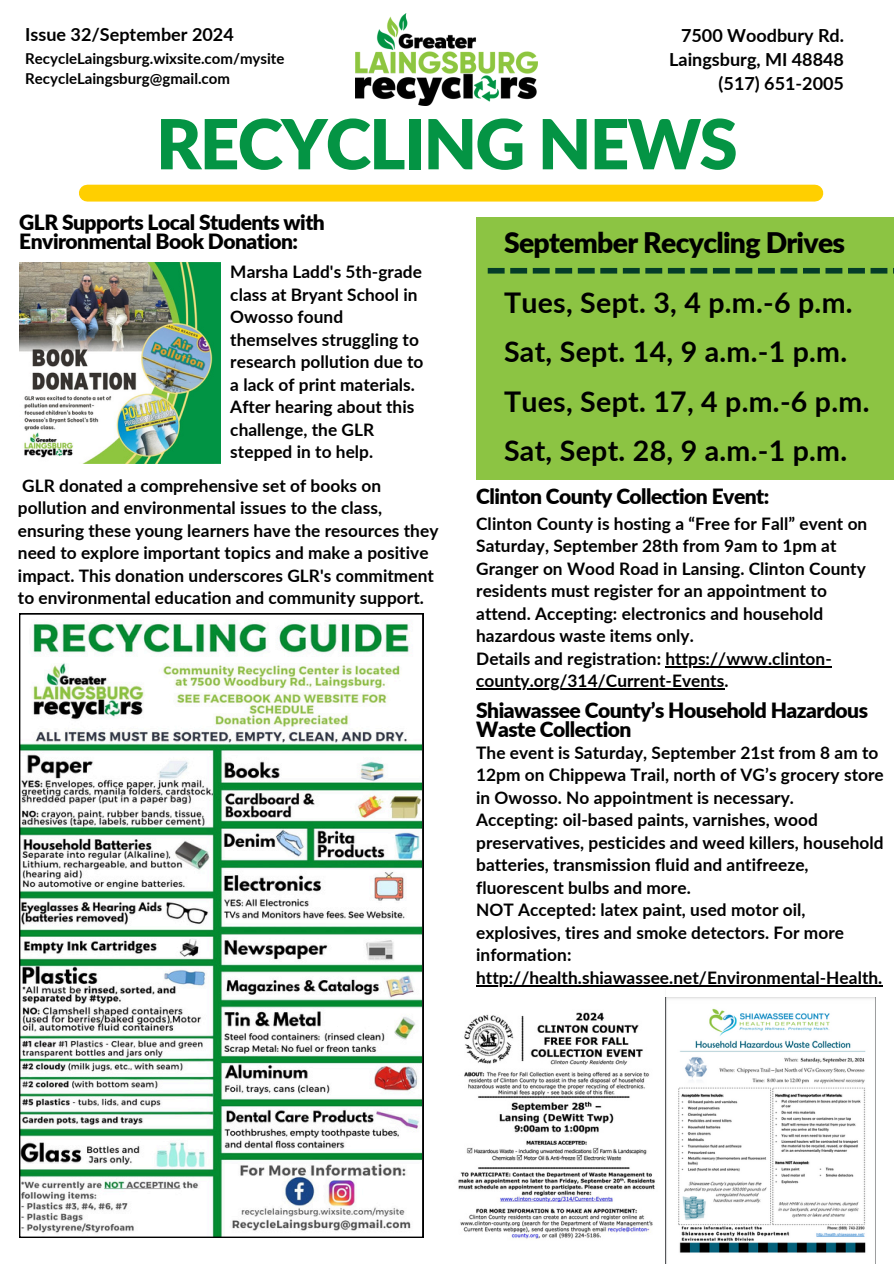
<style>
.page{position:relative;width:894px;height:1264px;background:#fff}
.page>*{position:absolute;margin:0;border:0;box-sizing:border-box;transform-origin:0 0}
.t1{font:900 69px "Lato";letter-spacing:-.025em;color:#049444}
.t2{font:700 28.5px/49.5px "Lato";letter-spacing:.01em;color:#000}
.t3{font:900 28.35px "Lato";letter-spacing:-.025em;color:#000}
.t4{font:900 21px/19.2px "Lato";letter-spacing:-.025em;color:#000}
.t5{font:700 18px/23.7px "Lato";color:#000;text-align:right}
.t6{font:700 17.25px/22.5px "Lato";letter-spacing:.005em;color:#000}
.t7{font:700 15px "Lato";color:#000}
</style>
<div class="page">
<div style="left:87px;top:185px;width:727px;height:16px;background:#ffcf00"></div>
<img style="left:355px;top:13px;width:183px;height:93px">
<div style="left:476px;top:217px;width:417px;height:263px;background:#8cc443"></div>
<svg style="left:487px;top:268px;width:401px;height:5px"></svg>
<svg style="left:19px;top:613px;width:404px;height:624px"></svg>
<img style="left:458px;top:1012px;width:197px;height:227px">
<img style="left:19px;top:262px;width:202px;height:202px">
<img style="left:665px;top:997px;width:210px;height:266px">
<hr style="left:665px;top:666px;width:166px;height:1px;background:#000">
<hr style="left:476px;top:688px;width:248px;height:1px;background:#000">
<hr style="left:476px;top:985px;width:406px;height:1px;background:#000">
<p class="t5" style="left:25px;top:22px;width:210px">Issue 32/September 2024</p>
<h4 class="t7" style="left:25px;top:49px;width:261px">RecycleLaingsburg.wixsite.com/mysite</h4>
<h4 class="t7" style="left:25px;top:69px;width:206px">RecycleLaingsburg@gmail.com</h4>
<p class="t5" style="left:669px;top:24px;width:176px">7500 Woodbury Rd.<br>Laingsburg, MI 48848 (517) 651-2005</p>
<p class="t1" style="left:156px;top:101px;width:583px">RECYCLING NEWS</p>
<p class="t4" style="left:19px;top:212px;width:307px">GLR Supports Local Students with<br>Environmental Book Donation:</p>
<p class="t6" style="left:230px;top:260px;width:194px">Marsha Ladd's 5th-grade class at Bryant School in<br>Owosso found themselves struggling to research pollution due to a lack of print materials.<br>After hearing about this challenge, the GLR stepped in to help.</p>
<h3 class="t6" style="left:18px;top:474px;width:422px">GLR donated a comprehensive set of books on pollution and environmental issues to the class, ensuring these young learners have the resources they need to explore important topics and make a positive impact. This donation underscores GLR's commitment to environmental education and community support.</h3>
<h3 class="t3" style="left:504px;top:225px;width:342px">September Recycling Drives</h3>
<h2 class="t2" style="left:504px;top:277px;width:367px">Tues, Sept. 3, 4 p.m.-6 p.m.<br>Sat, Sept. 14, 9 a.m.-1 p.m.<br>Tues, Sept. 17, 4 p.m.-6 p.m.</h2>
<h2 class="t2" style="left:504px;top:425px;width:344px">Sat, Sept. 28, 9 a.m.-1 p.m.</h2>
<p class="t4" style="left:476px;top:486px;width:294px">Clinton County Collection Event:</p>
<h4 class="t6" style="left:476px;top:512px;width:392px">Clinton County is hosting a “Free for Fall” event on Saturday, September 28th from 9am to 1pm at Granger on Wood Road in Lansing. Clinton County residents must register for an appointment to attend. Accepting: electronics and household hazardous waste items only.<br>Details and registration: https://www.clinton-</h4>
<h4 class="t6" style="left:476px;top:669px;width:254px">county.org/314/Current-Events.</h4>
<p class="t4" style="left:476px;top:699px;width:393px">Shiawassee County’s Household Hazardous<br>Waste Collection</p>
<p class="t6" style="left:476px;top:741px;width:409px">The event is Saturday, September 21st from 8 am to 12pm on Chippewa Trail, north of VG’s grocery store in Owosso. No appointment is necessary.<br>Accepting: oil-based paints, varnishes, wood preservatives, pesticides and weed killers, household batteries, transmission fluid and antifreeze, fluorescent bulbs and more.<br>NOT Accepted: latex paint, used motor oil, explosives, tires and smoke detectors. For more information: http://health.shiawassee.net/Environmental-Health.</p>
</div>
